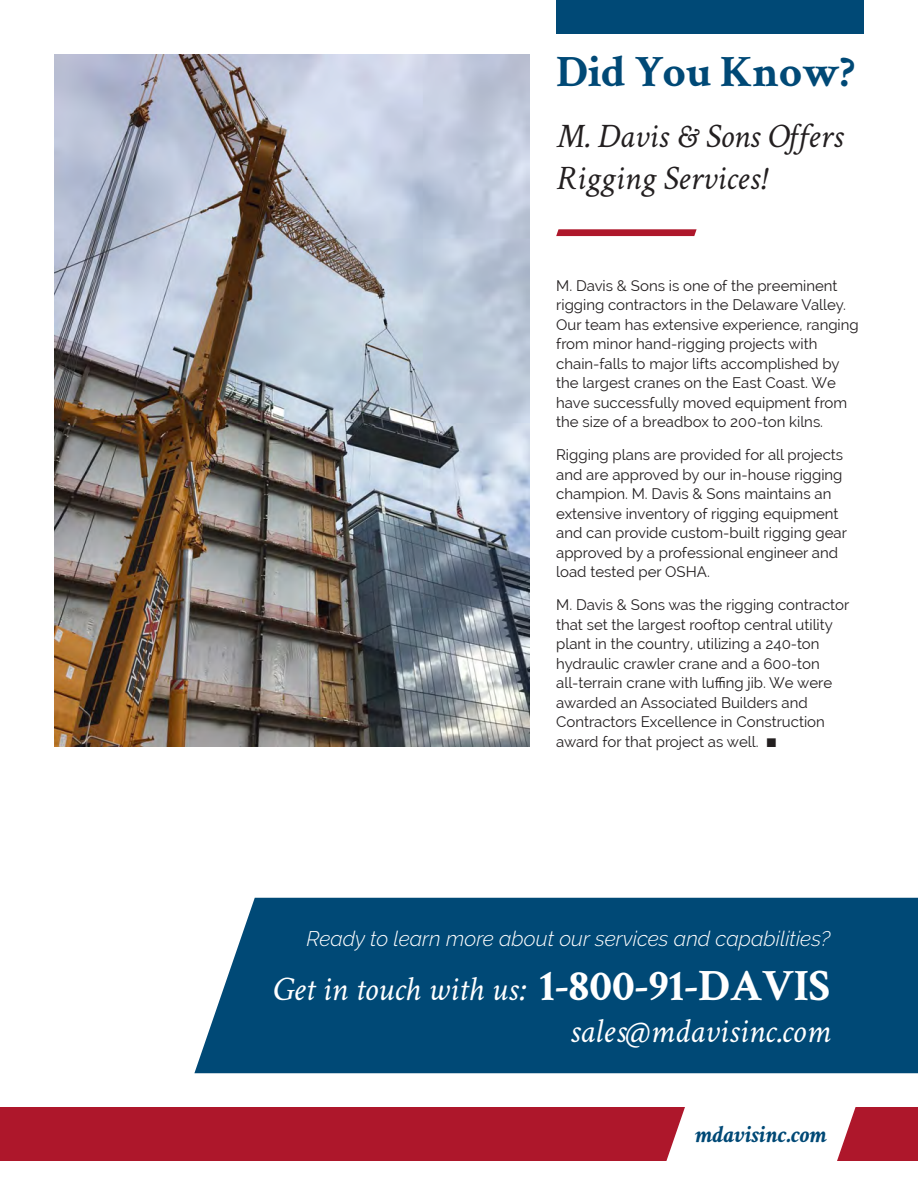
<style>
.page{position:relative;width:918px;height:1188px;background:#fff}
.page>*{position:absolute;margin:0;border:0;box-sizing:border-box;transform-origin:0 0}
.t1{font:700 45px "Crimson Text";letter-spacing:-.01em;color:#004976}
.t2{font:italic 34.5px "Crimson Text";color:#fff}
.t3{font:italic 34.5px/41.4px "Crimson Text";color:#231f20}
.t4{font:italic 700 24px "Crimson Text";color:#004976}
.t5{font:italic 300 21px "Raleway";color:#fff}
.t6{font:15px/19.5px "Raleway";color:#231f20}
.s1{font-weight:700;font-style:normal;font-size:45px}
</style>
<div class="page">
<svg style="left:837px;top:1107px;width:81px;height:54px;background:#b73143"></svg>
<div style="left:0;top:1107px;width:685px;height:54px;background:#ae172b"></div>
<svg style="left:556px;top:229px;width:141px;height:7px"></svg>
<div style="left:556px;top:0;width:308px;height:34px;background:#004976"></div>
<div style="left:194px;top:898px;width:724px;height:175px;background:#004976"></div>
<img style="left:54px;top:54px;width:475px;height:693px">
<p class="t1" style="left:556px;top:44px;width:301px">Did You Know?</p>
<p class="t3" style="left:556px;top:116px;width:288px">M. Davis &amp; Sons Offers<br>Rigging Services!</p>
<p class="t6" style="left:556px;top:276px;width:304px">M. Davis &amp; Sons is one of the preeminent rigging contractors in the Delaware Valley.<br>Our team has extensive experience, ranging from minor hand-rigging projects with chain-falls to major lifts accomplished by the largest cranes on the East Coast. We have successfully moved equipment from the size of a breadbox to 200-ton kilns.</p>
<p class="t6" style="left:556px;top:445px;width:292px">Rigging plans are provided for all projects and are approved by our in-house rigging champion. M. Davis &amp; Sons maintains an extensive inventory of rigging equipment and can provide custom-built rigging gear approved by a professional engineer and load tested per OSHA.</p>
<p class="t6" style="left:556px;top:595px;width:295px">M. Davis &amp; Sons was the rigging contractor that set the largest rooftop central utility plant in the country, utilizing a 240-ton hydraulic crawler crane and a 600-ton all-terrain crane with luffing jib. We were awarded an Associated Builders and Contractors Excellence in Construction award for that project as well.</p>
<p class="t5" style="left:306px;top:927px;width:525px">Ready to learn more about our services and capabilities?</p>
<p class="t2" style="left:272px;top:970px;width:559px">Get in touch with us: <span class="s1">1-800-91-DAVIS</span></p>
<p class="t2" style="left:569px;top:1011px;width:263px">sales@mdavisinc.com</p>
<h3 class="t4" style="left:695px;top:1120px;width:133px">mdavisinc.com</h3>
</div>
